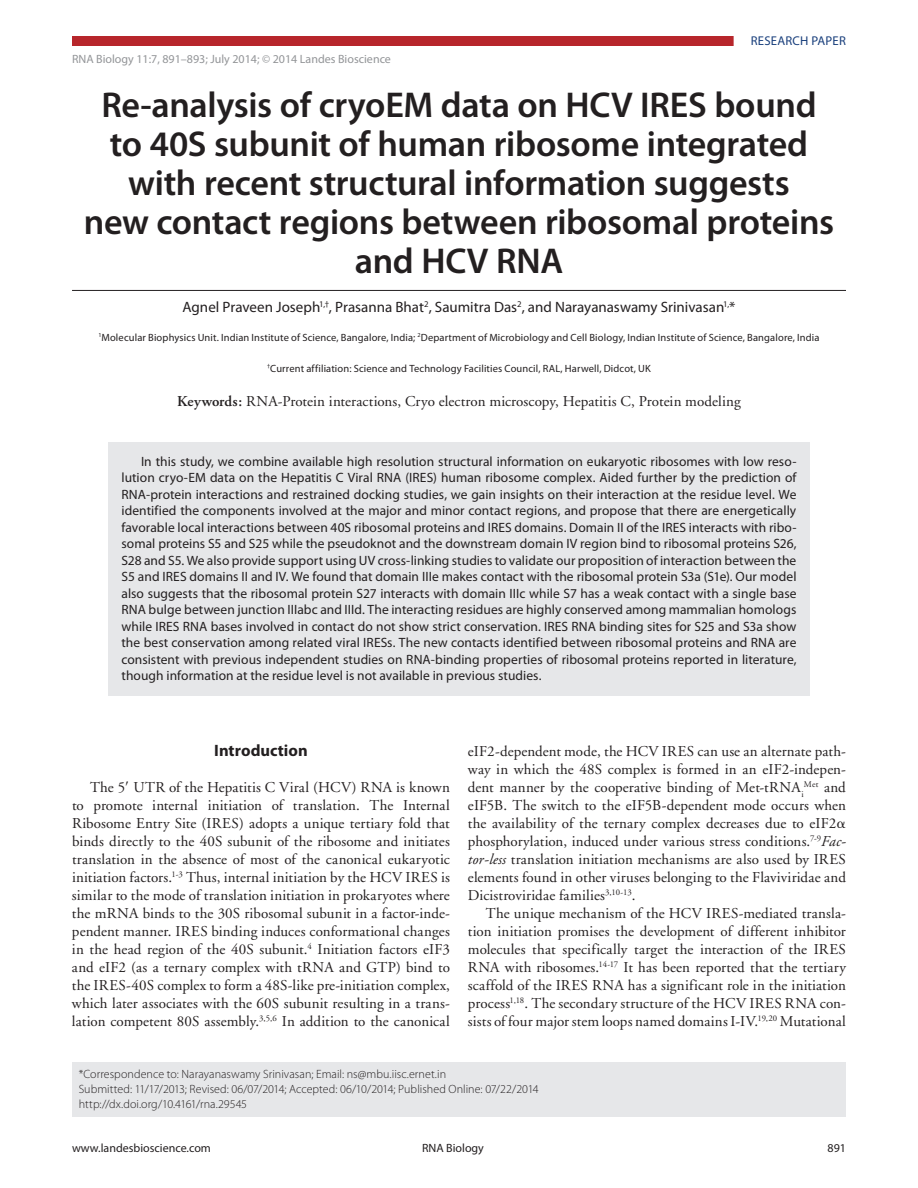
<style>
.page{position:relative;width:918px;height:1188px;background:#fff}
.page>*{position:absolute;margin:0;border:0;box-sizing:border-box;transform-origin:0 0}
.t1{font:600 36px/39px "Myriad Pro";letter-spacing:-.01em;color:#231f20;text-align:center}
.t2{font:700 16.5px "Myriad Pro";color:#231f20}
.t3{font:15px/18px "Adobe Garamond";letter-spacing:.005em;color:#231f20;text-align:justify}
.t4{font:15px "Myriad Pro";color:#231f20}
.t5{font:13.5px/16.5px "Myriad Pro";letter-spacing:.005em;color:#231f20;text-align:justify}
.t6{font:12.75px "Myriad Pro";letter-spacing:.02em;color:#193f7c}
.t7{font:300 12px/15px "Myriad Pro";color:#231f20}
.t8{font:12px "Myriad Pro";color:#939598}
.t9{font:12px "Myriad Pro";color:#231f20}
.t10{font:10.5px "Myriad Pro";letter-spacing:.015em;color:#231f20}
.t11{font:8.7px "Adobe Garamond";color:#231f20}
.s1{font-weight:600}
.s2{font-family:"Universal Std Greekw Math Pi"}
.s3{font-size:15px}
.s4{font-style:italic}
</style>
<div class="page">
<div style="left:72px;top:36px;width:774px;height:10px;background:#b7262b"></div>
<svg style="left:733px;top:36px;width:113px;height:10px"></svg>
<div style="left:72px;top:1062px;width:774px;height:55px;background:#e6e7e9"></div>
<hr style="left:72px;top:290px;width:774px;height:1px;background:#231f20">
<div style="left:108px;top:442px;width:702px;height:254px;background:#e6e7e9"></div>
<p class="t8" style="left:72px;top:52px;width:320px">RNA Biology 11:7, 891–893; July 2014; © 2014 Landes Bioscience</p>
<p class="t6" style="left:751px;top:33px;width:94px">Research Paper</p>
<h1 class="t1" style="left:84px;top:85px;width:752px">Re-analysis of cryoEM data on HCV IRES bound to 40S subunit of human ribosome integrated with recent structural information suggests<br>new contact regions between ribosomal proteins and HCV RNA</h1>
<p class="t4" style="left:183px;top:298px;width:554px">Agnel Praveen Joseph<sup>1,†</sup>, Prasanna Bhat<sup>2</sup>, Saumitra Das<sup>2</sup>, and Narayanaswamy Srinivasan<sup>1,</sup>*</p>
<p class="t10" style="left:98px;top:331px;width:723px"><sup>1</sup>Molecular Biophysics Unit. Indian Institute of Science, Bangalore, India; <sup>2</sup>Department of Microbiology and Cell Biology, Indian Institute of Science, Bangalore, India</p>
<p class="t10" style="left:267px;top:362px;width:385px"><sup>†</sup>Current affiliation: Science and Technology Facilities Council, RAL, Harwell, Didcot, UK</p>
<p class="t3" style="left:177px;top:393px;width:565px"><span class="s1">Keywords:</span> RNA-Protein interactions, Cryo electron microscopy, Hepatitis C, Protein modeling</p>
<p class="t5" style="left:122px;top:453px;width:677px;text-indent:19px">In this study, we combine available high resolution structural information on eukaryotic ribosomes with low reso&shy;lution cryo-EM data on the Hepatitis C Viral RNA (IRES) human ribosome complex. Aided further by the prediction of RNA-protein interactions and restrained docking studies, we gain insights on their interaction at the residue level. We identified the components involved at the major and minor contact regions, and propose that there are energetically favorable local interactions between 40S ribosomal proteins and IRES domains. Domain II of the IRES interacts with ribo&shy;somal proteins S5 and S25 while the pseudoknot and the downstream domain IV region bind to ribosomal proteins S26, S28 and S5. We also provide support using UV cross-linking studies to validate our proposition of interaction between the S5 and IRES domains II and IV. We found that domain IIIe makes contact with the ribosomal protein S3a (S1e). Our model also suggests that the ribosomal protein S27 interacts with domain IIIc while S7 has a weak contact with a single base RNA bulge between junction IIIabc and IIId. The interacting residues are highly conserved among mammalian homologs while IRES RNA bases involved in contact do not show strict conservation. IRES RNA binding sites for S25 and S3a show the best conservation among related viral IRESs. The new contacts identified between ribosomal proteins and RNA are consistent with previous independent studies on RNA-binding properties of ribosomal proteins reported in literature, though information at the residue level is not available in previous studies.</p>
<p class="t2" style="left:214px;top:740px;width:95px">Introduction</p>
<p class="t3" style="left:72px;top:779px;width:380px;text-indent:18px">The 5<span class="s2">′</span> UTR of the Hepatitis C Viral (HCV) RNA is known to promote internal initiation of translation. The Internal Ribosome Entry Site (IRES) adopts a unique tertiary fold that binds directly to the 40S subunit of the ribosome and initiates translation in the absence of most of the canonical eukaryotic initiation factors.<sup>1-3</sup> Thus, internal initiation by the HCV IRES is similar to the mode of translation initiation in prokaryotes where the mRNA binds to the 30S ribosomal subunit in a factor-inde&shy;pendent manner. IRES binding induces conformational changes in the head region of the 40S subunit.<sup>4</sup> Initiation factors eIF3 and eIF2 (as a ternary complex with tRNA and GTP) bind to the IRES-40S complex to form a 48S-like pre-initiation complex, which later associates with the 60S subunit resulting in a trans&shy;lation competent 80S assembly.<sup>3,5,6</sup> In addition to the canonical</p>
<p class="t3" style="left:468px;top:743px;width:379px">eIF2-dependent mode, the HCV IRES can use an alternate path&shy;way in which the 48S complex is formed in an eIF2-indepen&shy;dent manner by the cooperative binding of Met-tRNA<sub>i</sub></p>
<p class="t11" style="left:804px;top:780px;width:44px">Met <span class="s3">and</span></p>
<p class="t3" style="left:468px;top:797px;width:379px">eIF5B. The switch to the eIF5B-dependent mode occurs when the availability of the ternary complex decreases due to eIF2<span class="s2">α </span>phosphorylation, induced under various stress conditions.<sup>7-9</sup><span class="s4">Fac&shy;tor-less</span> translation initiation mechanisms are also used by IRES elements found in other viruses belonging to the Flaviviridae and Dicistroviridae families<sup>3,10-13</sup>.</p>
<p class="t3" style="left:468px;top:905px;width:380px;text-indent:18px">The unique mechanism of the HCV IRES-mediated transla&shy;tion initiation promises the development of different inhibitor molecules that specifically target the interaction of the IRES RNA with ribosomes.<sup>14-17</sup> It has been reported that the tertiary scaffold of the IRES RNA has a significant role in the initiation process<sup>1,18</sup>. The secondary structure of the HCV IRES RNA con&shy;sists of four major stem loops named domains I-IV.<sup>19,20</sup> Mutational</p>
<p class="t7" style="left:79px;top:1066px;width:462px">*Correspondence to: Narayanaswamy Srinivasan; Email: ns@mbu.iisc.ernet.in<br>Submitted: 11/17/2013; Revised: 06/07/2014; Accepted: 06/10/2014; Published Online: 07/22/2014 http://dx.doi.org/10.4161/rna.29545</p>
<p class="t9" style="left:72px;top:1141px;width:140px">www.landesbioscience.com</p>
<p class="t9" style="left:422px;top:1141px;width:63px">RNA Biology</p>
<p class="t9" style="left:828px;top:1141px;width:20px">891</p>
</div>
